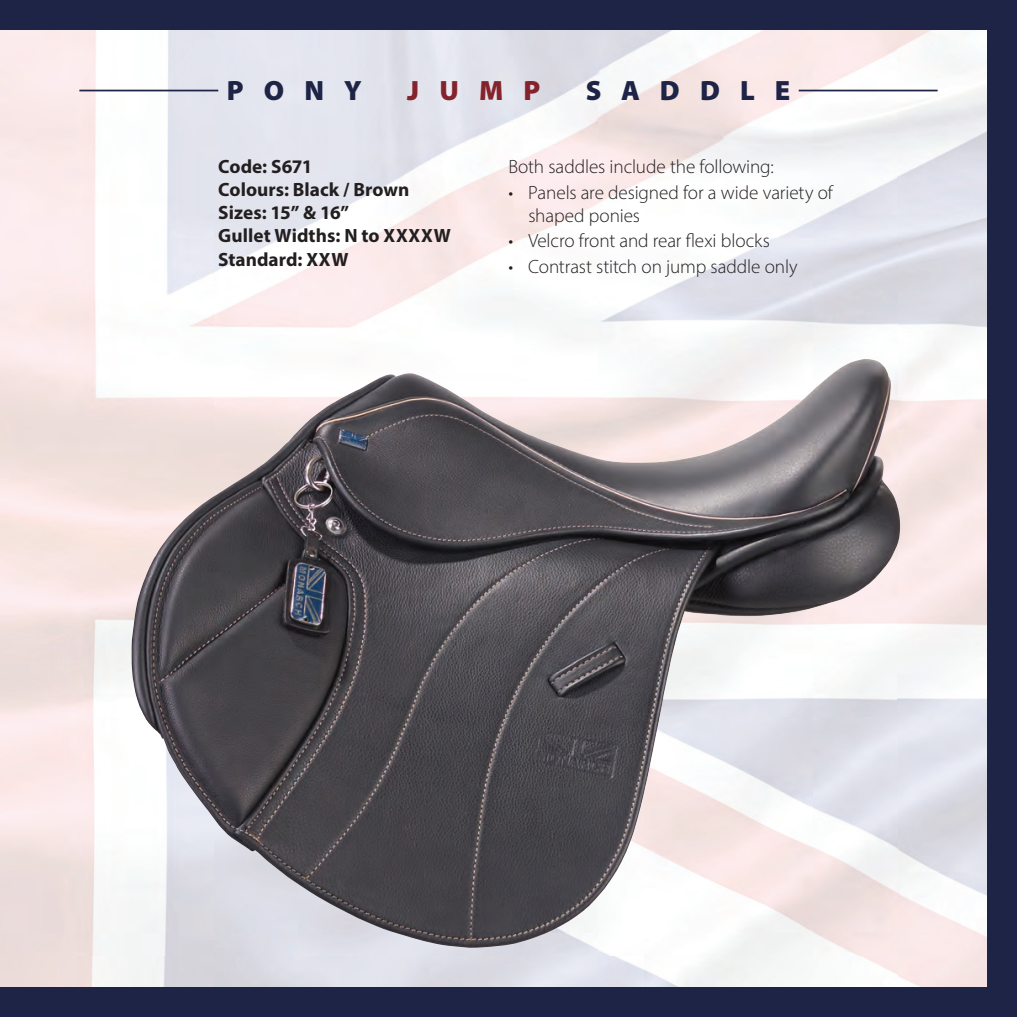
<style>
.page{position:relative;width:1017px;height:1017px;background:#fff}
.page>*{position:absolute;margin:0;border:0;box-sizing:border-box;transform-origin:0 0}
.t1{font:900 28px "Myriad Pro";letter-spacing:.72em;color:#1e2446}
.t2{font:900 28px "Myriad Pro";color:#85232c}
.t3{font:300 19.25px/23.1px "Myriad Pro";letter-spacing:-.005em;color:#231f20}
.t4{font:700 19.25px/23.1px "Myriad Pro";color:#231f20}
</style>
<div class="page">
<div style="left:987px;top:0;width:30px;height:1017px;background:#1e2446"></div>
<div style="left:0;top:0;width:1017px;height:30px;background:#1e2446"></div>
<div style="left:0;top:987px;width:1017px;height:30px;background:#1e2446"></div>
<img style="left:131px;top:359px;width:769px;height:589px">
<hr style="left:79px;top:90px;width:139px;height:1px;background:#1e2446">
<hr style="left:799px;top:90px;width:139px;height:1px;background:#1e2446">
<h1 class="t1" style="left:227px;top:74px;width:137px">PONY</h1>
<h1 class="t2" style="left:407px;top:74px;width:135px">JUMP</h1>
<h1 class="t1" style="left:586px;top:74px;width:206px">SADDLE</h1>
<p class="t4" style="left:218px;top:157px;width:234px">Code: S671<br>Colours: Black / Brown<br>Sizes: 15” &amp; 16”<br>Gullet Widths: N to XXXXW<br>Standard: XXW</p>
<p class="t3" style="left:508px;top:157px;width:267px">Both saddles include the following:</p>
<p class="t3" style="left:528px;top:183px;width:306px;text-indent:-20px">• Panels are designed for a wide variety of shaped ponies</p>
<p class="t3" style="left:508px;top:231px;width:263px">• Velcro front and rear flexi blocks</p>
<p class="t3" style="left:508px;top:257px;width:291px">• Contrast stitch on jump saddle only</p>
</div>
